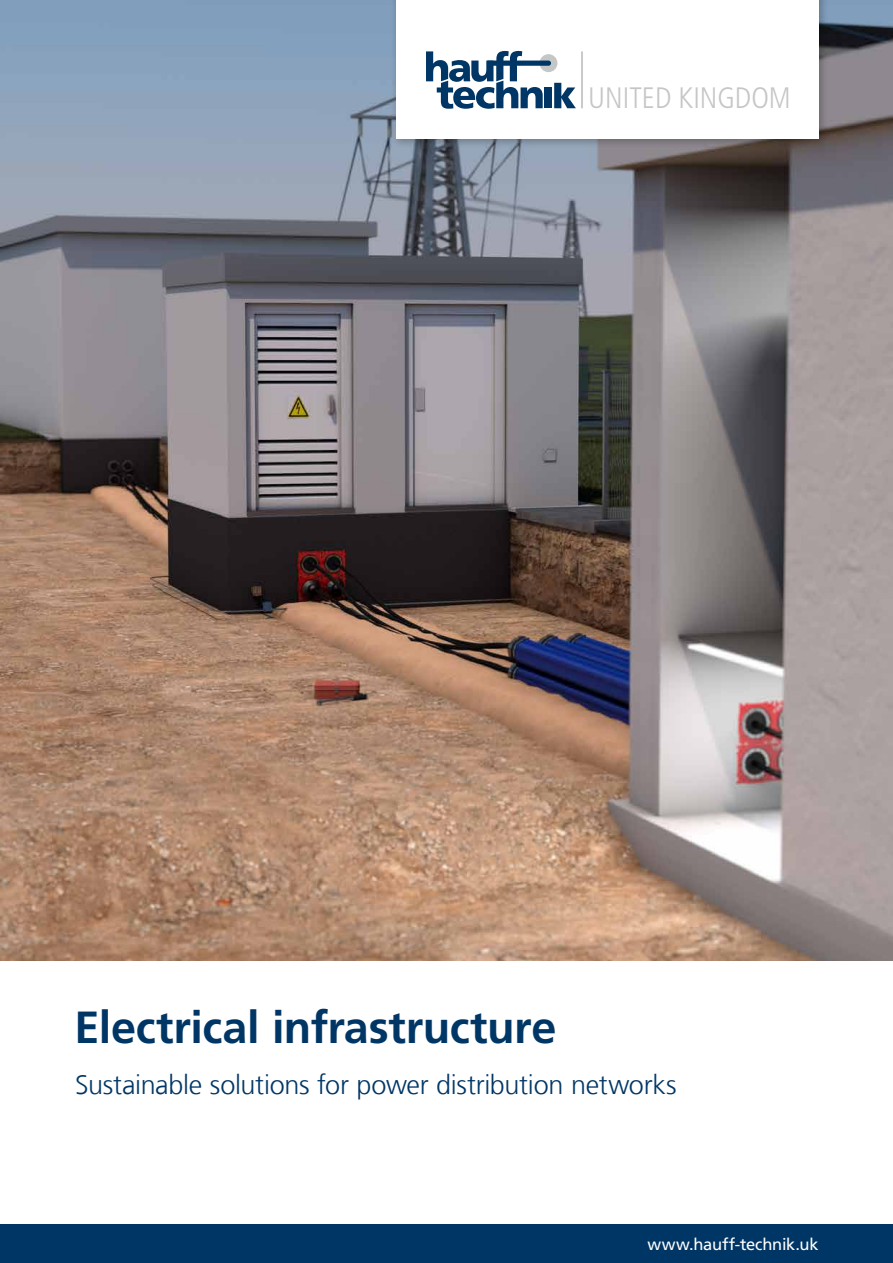
<style>
.page{position:relative;width:893px;height:1263px;background:#fff}
.page>*{position:absolute;margin:0;border:0;box-sizing:border-box;transform-origin:0 0}
.t1{font:700 45px "Frutigerfor Hauff";letter-spacing:-.005em;color:#003665}
.t2{font:300 condensed 29.55px "Frutigerfor Hauff";color:#c5c6c6}
.t3{font:300 27px "Frutigerfor Hauff";letter-spacing:-.01em;color:#003665}
.t4{font:16.5px "Frutigerfor Hauff";letter-spacing:-.015em;color:#fff}
</style>
<div class="page">
<img style="left:0;top:0;width:893px;height:961px">
<div style="left:0;top:1225px;width:893px;height:38px;background:#003665"></div>
<div style="left:390px;top:0;width:438px;height:149px;background:#000;opacity:.25"></div>
<div style="left:396px;top:0;width:423px;height:139px;background:#fff"></div>
<svg style="left:426px;top:51px;width:150px;height:58px"></svg>
<hr style="left:581px;top:51px;width:2px;height:57px;background:#c5c6c6">
<p class="t2" style="left:588px;top:80px;width:204px">UNITED KINGDOM</p>
<h1 class="t1" style="left:74px;top:1000px;width:483px">Electrical infrastructure</h1>
<p class="t3" style="left:75px;top:1068px;width:603px">Sustainable solutions for power distribution networks</p>
<p class="t4" style="left:648px;top:1234px;width:172px">www.hauff-technik.uk</p>
</div>
